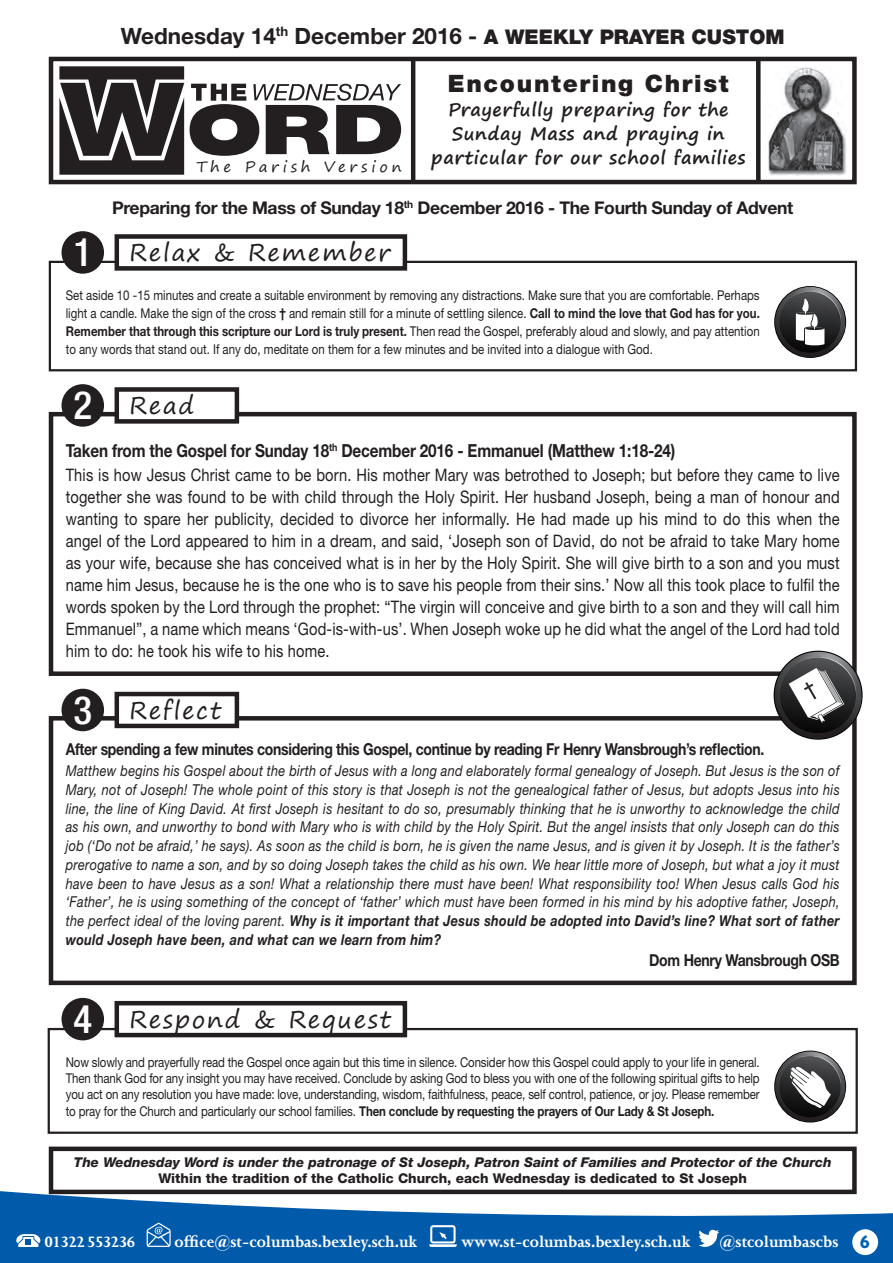
<style>
.page{position:relative;width:893px;height:1263px;background:#fff}
.page>*{position:absolute;margin:0;border:0;box-sizing:border-box;transform-origin:0 0}
.t1{font:24px "Segoe Print";letter-spacing:.07em;color:#231f20}
.t2{font:900 24px "Helvetica Neue LT Std";letter-spacing:.07em;color:#231f20}
.t3{font:700 22.5px "Helvetica Neue LT Std";color:#231f20}
.t4{font:700 18.45px "Humanist 521 BT";color:#0162b0}
.t5{font:700 18px/24px "Segoe Print";letter-spacing:.03em;color:#231f20;text-align:center}
.t6{font:700 18px "Helvetica Neue LT Std";letter-spacing:-.01em;color:#231f20;scale:.85 1}
.t7{font:700 17.55px "Helvetica Neue LT Std";letter-spacing:-.02em;color:#231f20}
.t8{font:17.25px/22px "Helvetica Neue LT Std";letter-spacing:.01em;color:#231f20;text-align:justify;scale:.85 1}
.t9{font:700 17.25px "Joanna";color:#fff}
.t10{font:700 17.25px "Joanna";letter-spacing:-.07em;color:#fff}
.t11{font:700 16.5px "Helvetica Neue LT Std";letter-spacing:-.02em;color:#231f20;scale:.85 1}
.t12{font:italic 15px/18.8px "Helvetica Neue LT Std";letter-spacing:.02em;color:#231f20;text-align:justify;scale:.85 1}
.t13{font:15px "Segoe Print";letter-spacing:.25em;color:#231f20}
.t14{font:13.5px/16.2px "Helvetica Neue LT Std";letter-spacing:-.005em;color:#231f20;text-align:justify;scale:.85 1}
.t15{font:italic 800 13.5px/16.2px "Helvetica Neue LT Std";color:#231f20;text-align:center}
.s1{font-weight:900;font-size:20.25px}
.s2{font-family:"Helvetica Neue LT Std";font-weight:500;font-stretch:condensed;font-size:39px;color:#fff}
.s3{font-weight:700}
.s4{font-style:normal}
</style>
<div class="page">
<svg style="left:0;top:1191px;width:893px;height:72px;fill:#015aaa"></svg>
<div style="left:852px;top:1229px;width:26px;height:26px;background:#fff;border-radius:50%"></div>
<svg style="left:16px;top:1234px;width:25px;height:13px"></svg>
<svg style="left:147px;top:1223px;width:24px;height:24px"></svg>
<svg style="left:429px;top:1225px;width:28px;height:22px"></svg>
<svg style="left:698px;top:1229px;width:21px;height:21px"></svg>
<div style="left:49px;top:716px;width:808px;height:269px;border:4px solid #231f20"></div>
<div style="left:117px;top:694px;width:120px;height:32px;background:#fff"></div>
<div style="left:115px;top:692px;width:124px;height:36px;border:4px solid #231f20"></div>
<div style="left:62px;top:689px;width:42px;height:42px;background:#231f20;border-radius:50%"></div>
<div style="left:49px;top:412px;width:808px;height:264px;border:4px solid #231f20"></div>
<div style="left:117px;top:389px;width:120px;height:32px;background:#fff"></div>
<div style="left:115px;top:387px;width:124px;height:37px;border:4px solid #231f20"></div>
<div style="left:62px;top:384px;width:42px;height:43px;background:#231f20;border-radius:50%"></div>
<div style="left:48px;top:1028px;width:810px;height:106px;border:2px solid #231f20"></div>
<div style="left:117px;top:1003px;width:288px;height:32px;background:#fff"></div>
<div style="left:115px;top:1001px;width:292px;height:36px;border:4px solid #231f20"></div>
<div style="left:62px;top:998px;width:42px;height:42px;background:#231f20;border-radius:50%"></div>
<div style="left:49px;top:261px;width:808px;height:110px;border:2px solid #231f20"></div>
<div style="left:117px;top:236px;width:288px;height:32px;background:#fff"></div>
<div style="left:115px;top:234px;width:292px;height:37px;border:4px solid #231f20"></div>
<div style="left:62px;top:231px;width:42px;height:43px;background:#231f20;border-radius:50%"></div>
<img style="left:768px;top:67px;width:78px;height:108px">
<div style="left:49px;top:57px;width:808px;height:127px;border:4px solid #231f20"></div>
<hr style="left:411px;top:59px;width:4px;height:123px;background:#231f20">
<svg style="left:756px;top:59px;width:4px;height:123px"></svg>
<svg style="left:59px;top:66px;width:125px;height:109px;background:#4a4747"></svg>
<svg style="left:190px;top:84px;width:211px;height:72px"></svg>
<div style="left:49px;top:1146px;width:808px;height:48px;border:4px solid #231f20"></div>
<svg style="left:775px;top:287px;width:70px;height:70px"></svg>
<svg style="left:779px;top:291px;width:66px;height:66px"></svg>
<svg style="left:775px;top:1051px;width:70px;height:71px"></svg>
<svg style="left:779px;top:1055px;width:66px;height:67px"></svg>
<svg style="left:775px;top:652px;width:86px;height:87px"></svg>
<svg style="left:780px;top:657px;width:81px;height:82px"></svg>
<p class="t3" style="left:121px;top:22px;width:665px">Wednesday 14<sup>th</sup> December 2016 - <span class="s1">A WEEKLY PRAYER CUSTOM</span></p>
<p class="t13" style="left:196px;top:154px;width:207px">The Parish Version</p>
<p class="t2" style="left:448px;top:69px;width:282px">Encountering Christ</p>
<p class="t5" style="left:431px;top:97px;width:316px">Prayerfully preparing for the<br>Sunday Mass and praying in particular for our school families</p>
<p class="t7" style="left:112px;top:197px;width:683px">Preparing for the Mass of Sunday 18<sup>th</sup> December 2016 - The Fourth Sunday of Advent</p>
<p class="t1" style="left:73px;top:231px;width:319px"><span class="s2">1</span> Relax &amp; Remember</p>
<p class="t14" style="left:66px;top:286px;width:818px;line-height:18px">Set aside 10 -15 minutes and create a suitable environment by removing any distractions. Make sure that you are comfortable. Perhaps light a candle. Make the sign of the cross <span class="s3">†</span> and remain still for a minute of settling silence. <span class="s3">Call to mind the love that God has for you.<br>Remember that through this scripture our Lord is truly present.</span> Then read the Gospel, preferably aloud and slowly, and pay attention to any words that stand out. If any do, meditate on them for a few minutes and be invited into a dialogue with God.</p>
<p class="t1" style="left:73px;top:384px;width:123px"><span class="s2">2</span> Read</p>
<p class="t6" style="left:66px;top:439px;width:719px">Taken from the Gospel for Sunday 18<sup>th</sup> December 2016 - Emmanuel (Matthew 1:18-24)</p>
<p class="t8" style="left:66px;top:463px;width:912px">This is how Jesus Christ came to be born. His mother Mary was betrothed to Joseph; but before they came to live together she was found to be with child through the Holy Spirit. Her husband Joseph, being a man of honour and wanting to spare her publicity, decided to divorce her informally. He had made up his mind to do this when the angel of the Lord appeared to him in a dream, and said, ‘Joseph son of David, do not be afraid to take Mary home as your wife, because she has conceived what is in her by the Holy Spirit. She will give birth to a son and you must name him Jesus, because he is the one who is to save his people from their sins.’ Now all this took place to fulfil the words spoken by the Lord through the prophet: “The virgin will conceive and give birth to a son and they will call him Emmanuel”, a name which means ‘God-is-with-us’. When Joseph woke up he did what the angel of the Lord had told him to do: he took his wife to his home.</p>
<p class="t1" style="left:73px;top:689px;width:149px"><span class="s2">3</span> Reflect</p>
<p class="t11" style="left:66px;top:739px;width:823px">After spending a few minutes considering this Gospel, continue by reading Fr Henry Wansbrough’s reflection.</p>
<p class="t12" style="left:66px;top:761px;width:912px">Matthew begins his Gospel about the birth of Jesus with a long and elaborately formal genealogy of Joseph. But Jesus is the son of Mary, not of Joseph! The whole point of this story is that Joseph is not the genealogical father of Jesus, but adopts Jesus into his line, the line of King David. At first Joseph is hesitant to do so, presumably thinking that he is unworthy to acknowledge the child as his own, and unworthy to bond with Mary who is with child by the Holy Spirit. But the angel insists that only Joseph can do this job (‘Do not be afraid,’ he says). As soon as the child is born, he is given the name Jesus, and is given it by Joseph. It is the father’s prerogative to name a son, and by so doing Joseph takes the child as his own. We hear little more of Joseph, but what a joy it must have been to have Jesus as a son! What a relationship there must have been! What responsibility too! When Jesus calls God his ‘Father’, he is using something of the concept of ‘father’ which must have been formed in his mind by his adoptive father, Joseph, the perfect ideal of the loving parent. <span class="s3">Why is it important that Jesus should be adopted into David’s line? What sort of father would Joseph have been, and what can we learn from him?</span></p>
<p class="t11" style="left:649px;top:950px;width:226px">Dom Henry Wansbrough OSB</p>
<p class="t1" style="left:73px;top:998px;width:319px"><span class="s2">4</span> Respond &amp; Request</p>
<p class="t14" style="left:66px;top:1054px;width:818px">Now slowly and prayerfully read the Gospel once again but this time in silence. Consider how this Gospel could apply to your life in general.<br>Then thank God for any insight you may have received. Conclude by asking God to bless you with one of the following spiritual gifts to help you act on any resolution you have made: love, understanding, wisdom, faithfulness, peace, self control, patience, or joy. Please remember to pray for the Church and particularly our school families. <span class="s3">Then conclude by requesting the prayers of Our Lady &amp; St Joseph.</span></p>
<p class="t15" style="left:74px;top:1154px;width:759px">The Wednesday Word is under the patronage of St Joseph, Patron Saint of Families and Protector of the Church<br><span class="s4">Within the tradition of the Catholic Church, each Wednesday is dedicated to St Joseph</span></p>
<p class="t10" style="left:44px;top:1232px;width:93px">01322 553236</p>
<p class="t9" style="left:174px;top:1232px;width:244px">office@st-columbas.bexley.sch.uk</p>
<p class="t9" style="left:461px;top:1232px;width:231px">www.st-columbas.bexley.sch.uk</p>
<p class="t9" style="left:719px;top:1232px;width:120px">@stcolumbascbs</p>
<p class="t4" style="left:860px;top:1230px;width:12px">6</p>
</div>
